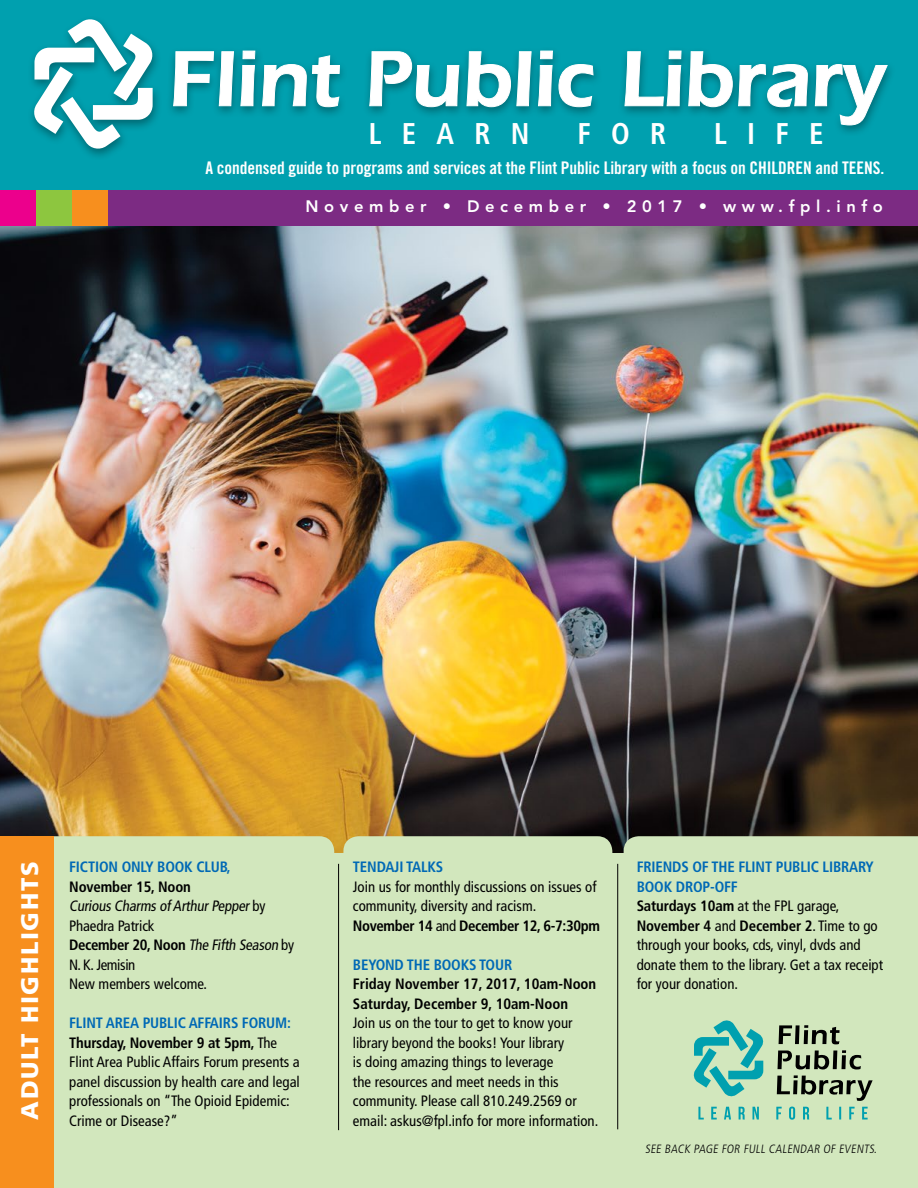
<style>
.page{position:relative;width:918px;height:1188px;background:#fff}
.page>*{position:absolute;margin:0;border:0;box-sizing:border-box;transform-origin:0 0}
.t1{font:600 81px "Itc Eras";letter-spacing:-.005em;color:#fff}
.t2{font:700 condensed 30px "Frutiger";letter-spacing:.705em;color:#fff;scale:.96 1}
.t3{font:900 24px "Frutiger";letter-spacing:.07em;color:#fff}
.t4{font:17.4px "Trade Gothic Bold Cond Twenty";letter-spacing:-.005em;color:#fff}
.t5{font:800 16.5px "Avenir";letter-spacing:.34em;color:#fff}
.t6{font:condensed 15px/19.5px "Frutiger";color:#000}
.t7{font:700 condensed 15px/19.5px "Frutiger";color:#000}
.t8{font:700 condensed 15px "Frutiger";letter-spacing:-.01em;color:#0069b5}
.t9{font:300 condensed 12px "Frutiger";color:#000}
.s1{font-weight:700}
.s2{font-weight:700;color:#0069b5}
</style>
<div class="page">
<img style="left:0;top:226px;width:918px;height:628px">
<div style="left:0;top:0;width:918px;height:198px;background:#00a0af"></div>
<div style="left:0;top:190px;width:918px;height:36px;background:#7c2b83"></div>
<div style="left:0;top:190px;width:36px;height:36px;background:#ec008c"></div>
<div style="left:36px;top:190px;width:36px;height:36px;background:#8dc63f"></div>
<div style="left:72px;top:190px;width:36px;height:36px;background:#f78f1e"></div>
<div style="left:166px;top:46px;width:730px;height:92px;background:#000;opacity:.35"></div>
<svg style="left:173px;top:51px;width:61px;height:56px"></svg>
<svg style="left:240px;top:50px;width:16px;height:57px"></svg>
<svg style="left:262px;top:55px;width:78px;height:53px"></svg>
<svg style="left:369px;top:51px;width:91px;height:57px"></svg>
<svg style="left:466px;top:50px;width:128px;height:58px"></svg>
<svg style="left:624px;top:50px;width:58px;height:57px"></svg>
<svg style="left:688px;top:51px;width:120px;height:57px"></svg>
<svg style="left:814px;top:64px;width:74px;height:62px"></svg>
<div style="left:27px;top:16px;width:135px;height:145px;background:#000;opacity:.35"></div>
<svg style="left:32px;top:17px;width:122px;height:134px"></svg>
<div style="left:0;top:854px;width:918px;height:334px;background:#d2e7bd"></div>
<div style="left:53px;top:836px;width:281px;height:35px;background:#d2e7bd"></div>
<svg style="left:343px;top:836px;width:269px;height:18px;background:#cee1b7"></svg>
<div style="left:624px;top:836px;width:294px;height:18px;background:#d2e7bd"></div>
<div style="left:0;top:836px;width:53px;height:352px;background:#f78f1e"></div>
<hr style="left:617px;top:864px;width:1px;height:265px;background:#000">
<hr style="left:338px;top:864px;width:1px;height:266px;background:#000">
<svg style="left:693px;top:1020px;width:71px;height:77px"></svg>
<svg style="left:779px;top:1025px;width:61px;height:19px"></svg>
<svg style="left:777px;top:1050px;width:96px;height:51px"></svg>
<svg style="left:698px;top:1107px;width:170px;height:13px"></svg>
<h1 class="t1" style="left:168px;top:32px;width:719px">Flint Public Library</h1>
<h2 class="t2" style="left:369px;top:116px;width:169px">Learn</h2>
<h2 class="t2" style="left:577px;top:116px;width:94px">for</h2>
<h2 class="t2" style="left:714px;top:116px;width:116px">Life</h2>
<p class="t4" style="left:206px;top:157px;width:680px">A condensed guide to programs and services at the Flint Public Library with a focus on CHILDREN and TEENS.</p>
<p class="t5" style="left:305px;top:196px;width:579px">November • December • 2017 • www.fpl.info</p>
<h3 class="t3" style="left:15px;top:1120px;width:259px;rotate:-90deg">Adult Highlights</h3>
<p class="t8" style="left:69px;top:858px;width:163px">Fiction Only Book Club,</p>
<p class="t7" style="left:69px;top:877px;width:123px">November 15, Noon</p>
<p class="t6" style="left:69px;top:897px;width:226px">Curious Charms ofArthurPepperb y<br>Phaedra Patrick<br><span class="s1">December 20, Noon</span> The Fifth Season by<br>N. K. Jemisin<br>New members welcome.</p>
<p class="t6" style="left:69px;top:1014px;width:232px"><span class="s2">Flint Area Public Affairs Forum:<br></span><span class="s1">Thursday, November 9 at 5pm,</span> The Flint Area Public Affairs Forum presents a panel discussion by health care and legal professionals on “The Opioid Epidemic:<br>Crime or Disease?”</p>
<p class="t8" style="left:353px;top:858px;width:92px">Tendaji Talks</p>
<p class="t6" style="left:353px;top:877px;width:249px">Join us for monthly discussions on issues of community, diversity and racism.<br><span class="s1">November 14</span> and <span class="s1">December 12, 6-7:30pm</span></p>
<p class="t8" style="left:353px;top:956px;width:161px">Beyond th e Books Tour</p>
<p class="t7" style="left:353px;top:974px;width:245px">Friday November 17, 2017, 10am-Noon<br>Saturday, December 9, 10am-Noon</p>
<p class="t6" style="left:353px;top:1014px;width:247px">Join us on the tour to get to know your library beyond the books! Your library<br>is doing amazing things to leverage<br>the resources and meet needs in this community. Please call 810.249.2569 or email: askus@fpl.info for more information.</p>
<p class="t6" style="left:637px;top:858px;width:248px"><span class="s2">Friends of th e Flint Public Library<br>Book Drop-Off<br></span><span class="s1">Saturdays 10am</span> at the FPL garage,<br><span class="s1">November 4</span> and <span class="s1">December 2</span>. Time to go through your books, cds, vinyl, dvds and donate them to the library. Get a tax receipt for your donation.</p>
<p class="t9" style="left:645px;top:1142px;width:235px">SEE BACK PAGE FOR FULL CALE NDAR OF EVE NTS.</p>
</div>
